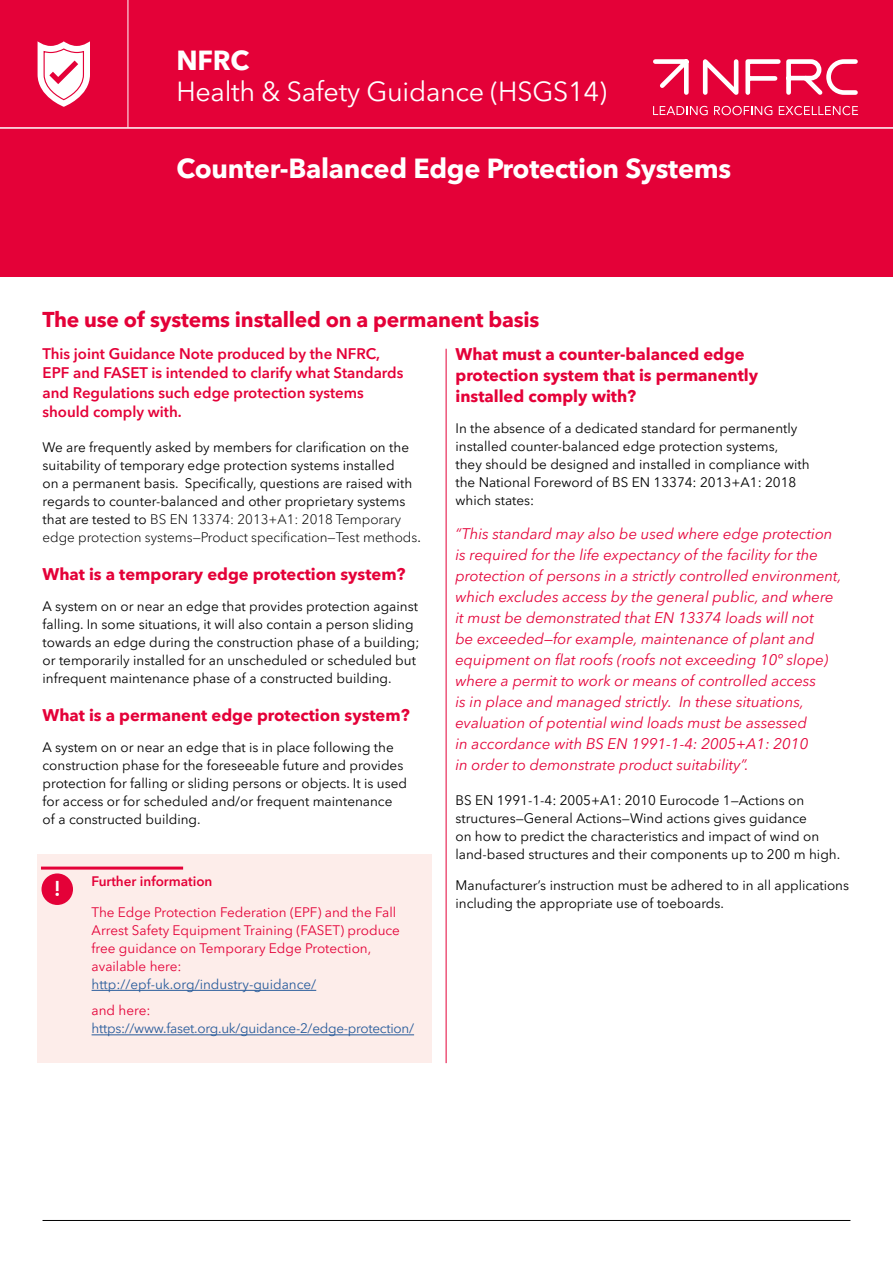
<style>
.page{position:relative;width:893px;height:1263px;background:#fff}
.page>*{position:absolute;margin:0;border:0;box-sizing:border-box;transform-origin:0 0}
.t1{font:700 27px "Avenir Next W1 G";letter-spacing:-.01em;color:#fff}
.t2{font:27px "Avenir Next W1 G";letter-spacing:-.01em;color:#fff}
.t3{font:700 21px "Avenir Next W1 G";letter-spacing:-.01em;color:#e40138}
.t4{font:600 21px "Avenir Next W1 G";color:#fff}
.t5{font:700 16.5px/21px "Avenir Next W1 G";color:#e40138}
.t6{font:italic 15px/21px "Avenir Next W1 G";color:#e40138}
.t7{font:600 15px/19.5px "Avenir Next W1 G";color:#e40138}
.t8{font:13.5px/18px "Avenir Next W1 G";color:#000}
.t9{font:13.5px/18px "Avenir Next W1 G";color:#e40138}
.t10{font:13.5px "Avenir Next W1 G";letter-spacing:-.02em;color:#275b9b}
.t11{font:13.5px "Avenir Next W1 G";color:#275b9b}
.t12{font:600 13.5px "Avenir Next W1 G";color:#e40138}
.s1{font-weight:300}
</style>
<div class="page">
<div style="left:0;top:0;width:893px;height:277px;background:#e40138"></div>
<hr style="left:128px;top:0;width:1px;height:128px;background:#fff">
<hr style="left:0;top:128px;width:893px;height:1px;background:#fff">
<svg style="left:653px;top:59px;width:205px;height:56px"></svg>
<hr style="left:446px;top:349px;width:1px;height:714px;background:#e40138">
<svg style="left:38px;top:41px;width:52px;height:66px"></svg>
<div style="left:38px;top:855px;width:394px;height:208px;background:#fdedea"></div>
<hr style="left:92px;top:990px;width:224px;height:1px;background:#275b9b">
<hr style="left:92px;top:1034px;width:322px;height:1px;background:#275b9b">
<div style="left:42px;top:873px;width:31px;height:32px;background:#e40138;border-radius:50%"></div>
<hr style="left:41px;top:866px;width:142px;height:3px;background:#e40138">
<hr style="left:43px;top:1220px;width:807px;height:1px;background:#000">
<h1 class="t1" style="left:176px;top:39px;width:74px">NFRC</h1>
<h1 class="t2" style="left:176px;top:70px;width:432px">Health &amp; Safety Guidance (HSGS14)</h1>
<h1 class="t1" style="left:176px;top:147px;width:556px">Counter-Balanced Edge Protection Systems</h1>
<h2 class="t3" style="left:43px;top:302px;width:498px">The use of systems installed on a permanent basis</h2>
<p class="t7" style="left:43px;top:343px;width:362px">This joint Guidance Note produced by the NFRC, EPF and FASET is intended to clarify what Standards and Regulations such edge protection systems should comply with.</p>
<p class="t8" style="left:43px;top:437px;width:380px">We are frequently asked by members for clarification on the suitability of temporary edge protection systems installed<br>on a permanent basis. Specifically, questions are raised with regards to counter-balanced and other proprietary systems that are tested to <span class="s1">BS EN 13374: 2013+A1: 2018 Temporary edge protection systems—Product specification—Test methods</span>.</p>
<p class="t5" style="left:43px;top:563px;width:365px">What is a temporary edge protection system?</p>
<p class="t8" style="left:43px;top:596px;width:379px">A system on or near an edge that provides protection against falling. In some situations, it will also contain a person sliding towards an edge during the construction phase of a building; or temporarily installed for an unscheduled or scheduled but infrequent maintenance phase of a constructed building.</p>
<p class="t5" style="left:43px;top:704px;width:369px">What is a permanent edge protection system?</p>
<p class="t8" style="left:43px;top:737px;width:366px">A system on or near an edge that is in place following the construction phase for the foreseeable future and provides protection for falling or sliding persons or objects. It is used for access or for scheduled and/or frequent maintenance of a constructed building.</p>
<p class="t5" style="left:455px;top:343px;width:304px">What must a counter-balanced edge protection system that is permanently installed comply with?</p>
<p class="t8" style="left:455px;top:418px;width:356px">In the absence of a dedicated standard for permanently installed counter-balanced edge protection systems,<br>they should be designed and installed in compliance with the National Foreword of BS EN 13374: 2013+A1: 2018 which states:</p>
<p class="t6" style="left:455px;top:522px;width:388px">“This standard may also be used where edge protection is required for the life expectancy of the facility for the protection of persons in a strictly controlled environment, which excludes access by the general public, and where it must be demonstrated that EN 13374 loads will not<br>be exceeded—for example, maintenance of plant and equipment on flat roofs (roofs not exceeding 10º slope) where a permit to work or means of controlled access<br>is in place and managed strictly. In these situations, evaluation of potential wind loads must be assessed<br>in accordance with BS EN 1991-1-4: 2005+A1: 2010<br>in order to demonstrate product suitability”.</p>
<p class="t8" style="left:455px;top:790px;width:386px">BS EN 1991-1-4: 2005+A1: 2010 Eurocode 1—Actions on structures—General Actions—Wind actions gives guidance<br>on how to predict the characteristics and impact of wind on land-based structures and their components up to 200 m high.</p>
<p class="t8" style="left:455px;top:875px;width:395px">Manufacturer’s instruction must be adhered to in all applications including the appropriate use of toeboards.</p>
<p class="t12" style="left:92px;top:871px;width:122px">Further information</p>
<p class="t9" style="left:92px;top:902px;width:310px">The Edge Protection Federation (EPF) and the Fall Arrest Safety Equipment Training (FASET) produce free guidance on Temporary Edge Protection, available here:</p>
<p class="t11" style="left:92px;top:973px;width:226px">http://epf-uk.org/industry-guidance/</p>
<p class="t9" style="left:92px;top:1000px;width:61px">and here:</p>
<p class="t10" style="left:92px;top:1018px;width:324px">https://www.faset.org.uk/guidance-2/edge-protection/</p>
<h2 class="t4" style="left:54px;top:872px;width:9px">!</h2>
</div>
